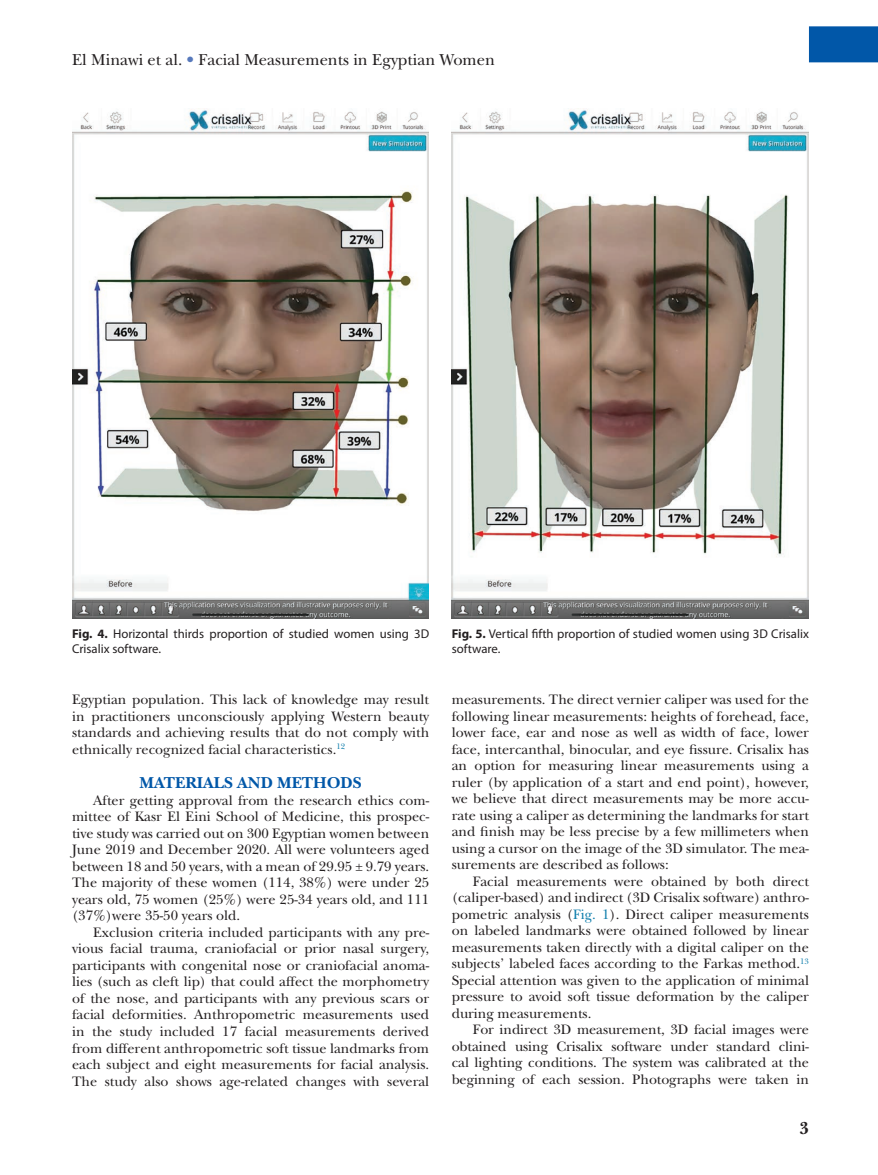
<style>
.page{position:relative;width:878px;height:1175px;background:#fff}
.page>*{position:absolute;margin:0;border:0;box-sizing:border-box;transform-origin:0 0}
.t1{font:700 18px "New Baskerville Std";color:#231f20}
.t2{font:16.5px "New Baskerville Std";color:#231f20}
.t3{font:700 16.5px "New Baskerville Std";color:#0157a8}
.t4{font:14.25px/16.5px "New Baskerville Std";color:#231f20;text-align:justify}
.t5{font:12.75px/15px "Myriad Pro";color:#231f20}
.s1{color:#5779bc}
.s2{font-weight:700}
.s3{color:#0f7eac}
</style>
<div class="page">
<div style="left:808px;top:26px;width:70px;height:36px;background:#0157a8"></div>
<img style="left:72px;top:108px;width:356px;height:510px">
<img style="left:452px;top:108px;width:356px;height:510px">
<p class="t2" style="left:72px;top:50px;width:424px">El Minawi et al. <span class="s1">•</span> Facial Measurements in Egyptian Women</p>
<p class="t5" style="left:72px;top:625px;width:359px"><span class="s2">Fig. 4.</span> Horizontal thirds proportion of studied women using 3D<br>Crisalix software.</p>
<p class="t5" style="left:452px;top:625px;width:359px"><span class="s2">Fig. 5.</span> Vertical fifth proportion of studied women using 3D Crisalix software.</p>
<p class="t4" style="left:72px;top:691px;width:358px">Egyptian population. This lack of knowledge may result in practitioners unconsciously applying Western beauty standards and achieving results that do not comply with ethnically recognized facial characteristics.<sup>12</sup></p>
<p class="t3" style="left:139px;top:773px;width:224px">MATERIALS AND METHODS</p>
<p class="t4" style="left:72px;top:792px;width:359px;text-indent:21px">After getting approval from the research ethics com&shy;mittee of Kasr El Eini School of Medicine, this prospec&shy;tive study was carried out on 300 Egyptian women between June 2019 and December 2020. All were volunteers aged between 18 and 50 years, with a mean of 29.95 ± 9.79 years.<br>The majority of these women (114, 38%) were under 25 years old, 75 women (25%) were 25-34 years old, and 111 (37%)were 35-50 years old.</p>
<p class="t4" style="left:72px;top:924px;width:359px;text-indent:21px">Exclusion criteria included participants with any pre&shy;vious facial trauma, craniofacial or prior nasal surgery, participants with congenital nose or craniofacial anoma&shy;lies (such as cleft lip) that could affect the morphometry of the nose, and participants with any previous scars or facial deformities. Anthropometric measurements used in the study included 17 facial measurements derived from different anthropometric soft tissue landmarks from each subject and eight measurements for facial analysis.<br>The study also shows age-related changes with several</p>
<p class="t4" style="left:452px;top:691px;width:359px">measurements. The direct vernier caliper was used for the following linear measurements: heights of forehead, face, lower face, ear and nose as well as width of face, lower face, intercanthal, binocular, and eye fissure. Crisalix has an option for measuring linear measurements using a ruler (by application of a start and end point), however, we believe that direct measurements may be more accu&shy;rate using a caliper as determining the landmarks for start and finish may be less precise by a few millimeters when using a cursor on the image of the 3D simulator. The mea&shy;surements are described as follows:</p>
<p class="t4" style="left:451px;top:873px;width:359px;text-indent:21px">Facial measurements were obtained by both direct (caliper-based) and indirect (3D Crisalix software) anthro&shy;pometric analysis (<span class="s3">Fig. 1</span>). Direct caliper measurements on labeled landmarks were obtained followed by linear measurements taken directly with a digital caliper on the subjects’ labeled faces according to the Farkas method.<sup>13<br></sup>Special attention was given to the application of minimal pressure to avoid soft tissue deformation by the caliper during measurements.</p>
<p class="t4" style="left:451px;top:1021px;width:359px;text-indent:21px">For indirect 3D measurement, 3D facial images were obtained using Crisalix software under standard clini&shy;cal lighting conditions. The system was calibrated at the beginning of each session. Photographs were taken in</p>
<p class="t1" style="left:799px;top:1118px;width:11px">3</p>
</div>
